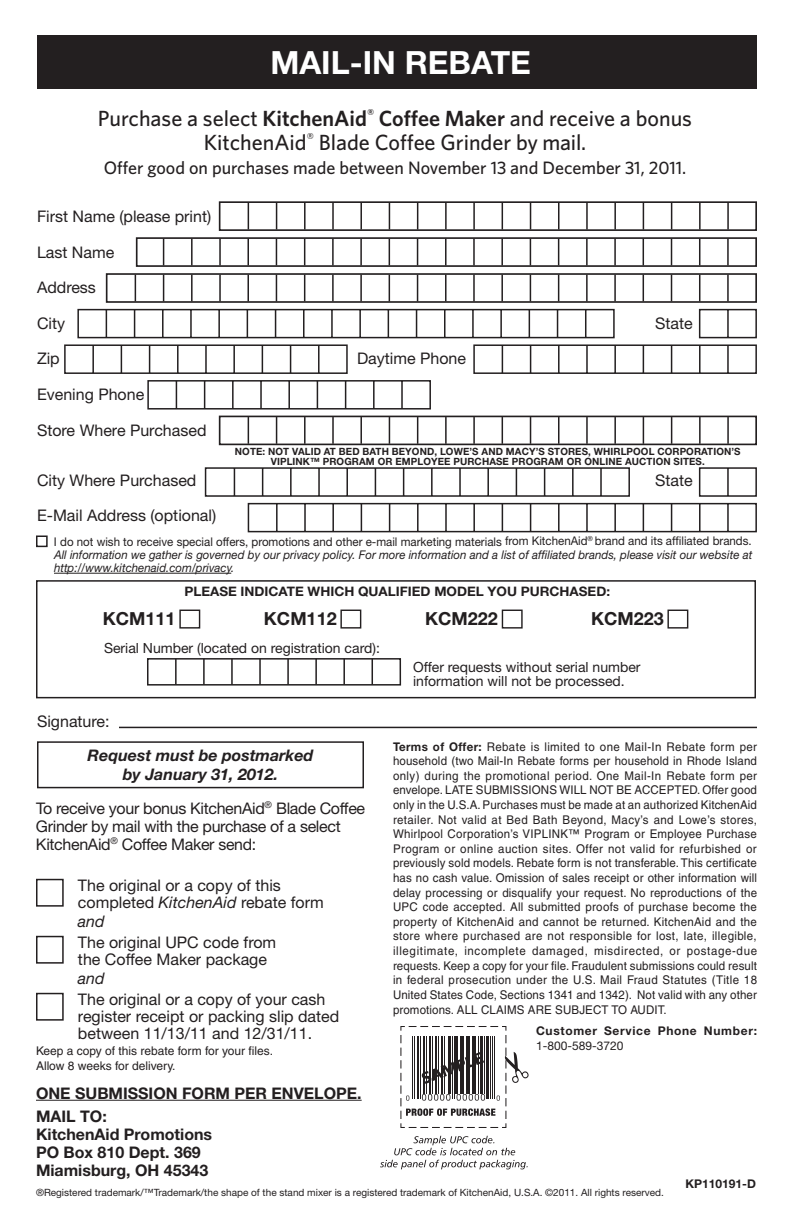
<style>
.page{position:relative;width:792px;height:1224px;background:#fff}
.page>*{position:absolute;margin:0;border:0;box-sizing:border-box;transform-origin:0 0}
.t1{font:700 32px "Helvetica Neue LT Std";color:#fff}
.t2{font:500 22px/24px "Whitney";color:#231f20;text-align:center}
.t3{font:500 18px "Whitney";color:#231f20}
.t4{font:700 18px "Helvetica Neue LT Std";color:#231f20}
.t5{font:16px/17px "Helvetica Neue";color:#231f20}
.t6{font:16px/18px "Helvetica Neue";letter-spacing:-.02em;color:#231f20}
.t7{font:700 16px/18px "Helvetica Neue LT Std";color:#231f20}
.t8{font:italic 700 16px/19px "Helvetica Neue LT Std";color:#231f20;text-align:center}
.t9{font:italic 16px "Helvetica Neue LT Std";color:#231f20}
.t10{font:14px/14px "Helvetica Neue";color:#231f20}
.t11{font:700 13px "Helvetica Neue LT Std";color:#231f20}
.t12{font:12px/14.6px "Helvetica";color:#231f20;text-align:justify;scale:.96 1}
.t13{font:italic 12px/13.4px "Helvetica Neue LT Std";color:#231f20;scale:.96 1}
.t14{font:12px "Helvetica Neue";color:#231f20;scale:.96 1}
.t15{font:12px/15px "Helvetica";color:#231f20}
.t16{font:700 12px "Helvetica Neue LT Std";letter-spacing:.055em;color:#231f20}
.t17{font:12px "Helvetica Neue";color:#231f20}
.t18{font:700 12px "Helvetica Neue LT Std";color:#231f20}
.t19{font:700 10px/10px "Helvetica Neue";letter-spacing:.01em;color:#231f20}
.t20{font:10px "Helvetica Neue";color:#231f20}
.s1{font-weight:600}
.s2{font-family:"Helvetica Neue LT Std";font-weight:700}
.s3{font-family:"Helvetica Neue LT Std";font-style:italic}
</style>
<div class="page">
<hr style="left:119px;top:727px;width:638px;height:1px;background:#231f20">
<svg style="left:380px;top:1136px;width:148px;height:33px"></svg>
<svg style="left:400px;top:1026px;width:129px;height:102px"></svg>
<div style="left:37px;top:35px;width:720px;height:54px;background:#231f20"></div>
<svg style="left:218px;top:415px;width:539px;height:117px"></svg>
<svg style="left:64px;top:273px;width:693px;height:101px"></svg>
<svg style="left:147px;top:201px;width:583px;height:209px"></svg>
<svg style="left:204px;top:416px;width:553px;height:82px"></svg>
<div style="left:36px;top:536px;width:12px;height:11px;border:2px solid #231f20"></div>
<hr style="left:54px;top:573px;width:177px;height:1px;background:#231f20">
<div style="left:37px;top:741px;width:327px;height:47px;border:2px solid #231f20"></div>
<hr style="left:36px;top:1100px;width:326px;height:1px;background:#231f20">
<div style="left:36px;top:879px;width:28px;height:28px;border:2px solid #231f20"></div>
<div style="left:36px;top:936px;width:28px;height:28px;border:2px solid #231f20"></div>
<div style="left:36px;top:993px;width:28px;height:28px;border:2px solid #231f20"></div>
<div style="left:36px;top:580px;width:720px;height:118px;border:2px solid #231f20"></div>
<div style="left:147px;top:658px;width:254px;height:28px;border:2px solid #231f20"></div>
<svg style="left:372px;top:659px;width:1px;height:26px"></svg>
<hr style="left:175px;top:659px;width:2px;height:26px;background:#231f20">
<hr style="left:203px;top:659px;width:2px;height:26px;background:#231f20">
<hr style="left:231px;top:659px;width:2px;height:26px;background:#231f20">
<hr style="left:259px;top:659px;width:2px;height:26px;background:#231f20">
<hr style="left:287px;top:659px;width:2px;height:26px;background:#231f20">
<hr style="left:315px;top:659px;width:2px;height:26px;background:#231f20">
<hr style="left:343px;top:659px;width:2px;height:26px;background:#231f20">
<div style="left:179px;top:610px;width:21px;height:19px;border:1px solid #231f20"></div>
<div style="left:340px;top:610px;width:21px;height:19px;border:1px solid #231f20"></div>
<div style="left:502px;top:610px;width:21px;height:19px;border:1px solid #231f20"></div>
<div style="left:667px;top:610px;width:21px;height:19px;border:1px solid #231f20"></div>
<h1 class="t1" style="left:270px;top:43px;width:262px">MAIL-IN REBATE</h1>
<h2 class="t2" style="left:98px;top:106px;width:596px">Purchase a select <span class="s1">KitchenAid</span><sup>®</sup> <span class="s1">Coffee Maker</span> and receive a bonus<br>KitchenAid<sup>®</sup> Blade Coffee Grinder by mail.</h2>
<h3 class="t3" style="left:104px;top:155px;width:584px">Offer good on purchases made between November 13 and December 31, 2011.</h3>
<h3 class="t5" style="left:37px;top:208px;width:176px">First Name (please print)</h3>
<h3 class="t5" style="left:37px;top:243px;width:79px">Last Name</h3>
<h3 class="t5" style="left:37px;top:279px;width:60px">Address</h3>
<h3 class="t5" style="left:37px;top:314px;width:30px">City</h3>
<h3 class="t5" style="left:655px;top:314px;width:39px">State</h3>
<h3 class="t5" style="left:37px;top:350px;width:24px">Zip</h3>
<h3 class="t5" style="left:357px;top:350px;width:111px">Daytime Phone</h3>
<h3 class="t5" style="left:37px;top:386px;width:109px">Evening Phone</h3>
<h3 class="t5" style="left:37px;top:421px;width:171px">Store Where Purchased</h3>
<h3 class="t5" style="left:37px;top:471px;width:161px">City Where Purchased</h3>
<h3 class="t5" style="left:655px;top:471px;width:39px">State</h3>
<h3 class="t5" style="left:37px;top:507px;width:181px">E-Mail Address (optional)</h3>
<p class="t19" style="left:271px;top:446px;width:471px;text-indent:-36px">NOTE: NOT VALID AT BED BATH BEYON D, LOWE’S AND MACY’S STORES, WHIRLPOOL CORPORATION ’S<br>VIPLI</p>
<p class="t19" style="left:296px;top:456px;width:411px">NK™ PROGRAM OR EMPLOYEE PURCHASE PROGRAM OR ON LINE AUCTION SITES.</p>
<p class="t14" style="left:54px;top:535px;width:728px">I do not wish to receive special offers, promotions and other e-mail marketing materials from KitchenAid<sup>®</sup> brand and its affiliated brands.</p>
<p class="t13" style="left:54px;top:547px;width:729px">All information we gather is governed by our privacy policy. For more information and a list of affiliated brands, please visit our website at http://www.kitchenaid.com/privacy.</p>
<p class="t11" style="left:184px;top:584px;width:427px">PLEASE INDICATE WHICH QUALIFIED MODEL YOU PURCHASED:</p>
<h3 class="t4" style="left:103px;top:608px;width:74px">KCM111</h3>
<h3 class="t4" style="left:264px;top:608px;width:74px">KCM112</h3>
<h3 class="t4" style="left:425px;top:608px;width:74px">KCM222</h3>
<h3 class="t4" style="left:591px;top:608px;width:74px">KCM223</h3>
<p class="t10" style="left:104px;top:641px;width:277px">Serial Number (located on registration card):</p>
<h3 class="t5" style="left:37px;top:713px;width:74px">Signature:</h3>
<p class="t10" style="left:413px;top:659px;width:229px">Offer requests without serial number information will not be processed.</p>
<p class="t12" style="left:393px;top:739px;width:381px"><span class="s2">Terms of Offer:</span> Rebate is limited to one Mail-In Rebate form per household (two Mail-In Rebate forms per household in Rhode Island only) during the promotional period. One Mail-In Rebate form per envelope. LATE SUBMISSIONS WILL NOT BE ACCEPTED. Offer good only in the U.S.A. Purchases must be made at an authorized KitchenAid retailer. Not valid at Bed Bath Beyond, Macy’s and Lowe’s stores, Whirlpool Corporation’s VIPLINK™ Program or Employee Purchase Program or online auction sites. Offer not valid for refurbished or previously sold models. Rebate form is not transferable. This certificate has no cash value. Omission of sales receipt or other information will delay processing or disqualify your request. No reproductions of the UPC code accepted. All submitted proofs of purchase become the property of KitchenAid and cannot be returned. KitchenAid and the store where purchased are not responsible for lost, late, illegible, illegitimate, incomplete damaged, misdirected, or postage-due requests. Keep a copy for your file. Fraudulent submissions could result in federal prosecution under the U.S. Mail Fraud Statutes (Title 18<br>United States Code, Sections 1341 and 1342). Not valid with any other promotions. ALL CLAIMS ARE SUBJECT TO AUDIT.</p>
<p class="t16" style="left:536px;top:1023px;width:223px">Customer Service Phone Number:</p>
<p class="t17" style="left:536px;top:1038px;width:89px">1-800-589-3720</p>
<h3 class="t8" style="left:88px;top:745px;width:227px">Request must be postmarked by January 31, 2012.</h3>
<h3 class="t6" style="left:36px;top:799px;width:331px">To receive your bonus KitchenAid<sup>®</sup> Blade Coffee<br>Grinder by mail with the purchase of a select<br>KitchenAid<sup>®</sup> Coffee Maker send:</h3>
<h3 class="t5" style="left:78px;top:876px;width:247px">The original or a copy of this completed <span class="s3">KitchenAid</span> rebate form</h3>
<h3 class="t9" style="left:78px;top:911px;width:28px">and</h3>
<h3 class="t5" style="left:78px;top:933px;width:200px">The original UPC code from the Coffee Maker package</h3>
<h3 class="t9" style="left:78px;top:968px;width:28px">and</h3>
<h3 class="t5" style="left:78px;top:990px;width:263px">The original or a copy of your cash register receipt or packing slip dated between 11/13/11 and 12/31/11.</h3>
<p class="t15" style="left:36px;top:1043px;width:239px">Keep a copy of this rebate form for your files.<br>Allow 8 weeks for delivery.</p>
<h3 class="t7" style="left:36px;top:1081px;width:327px;line-height:23px">ONE SUBMISSION FORM PER ENVELOPE.<br>MAIL TO:</h3>
<h3 class="t7" style="left:36px;top:1125px;width:178px">KitchenAid Promotions<br>PO Box 810 Dept. 369<br>Miamisburg, OH 45343</h3>
<p class="t18" style="left:686px;top:1176px;width:72px">KP110191-D</p>
<p class="t20" style="left:36px;top:1186px;width:629px">®Registered trademark/™Trademark/the shape of the stand mixer is a registered trademark of KitchenAid, U.S.A. ©2011. All rights reserved.</p>
</div>
